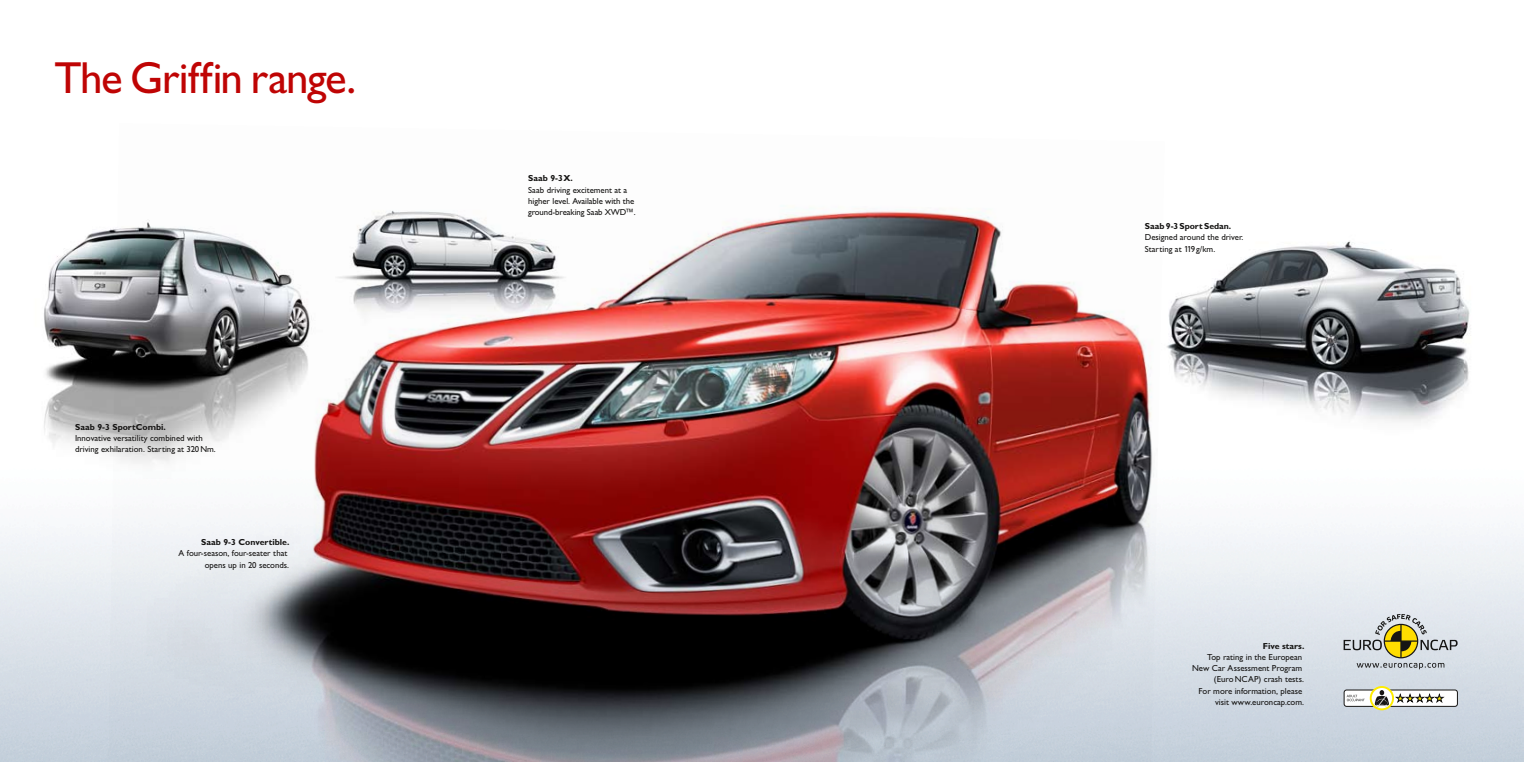
<style>
.page{position:relative;width:1524px;height:762px;background:#fff}
.page>*{position:absolute;margin:0;border:0;box-sizing:border-box;transform-origin:0 0}
.t1{font:45px "Gill Sans For Saab";letter-spacing:-.03em;color:#bf0404}
.t2{font:8.75px/11.2px "Gill Sans For Saab";color:#161514}
.t3{font:700 8.75px "Gill Sans For Saab";color:#161514}
</style>
<div class="page">
<img style="left:0;top:527px;width:1524px;height:235px">
<div style="left:1344px;top:690px;width:113px;height:16px;background:#fff;border-radius:3px"></div>
<div style="left:1343px;top:690px;width:114px;height:17px;border:1px solid #161514;border-radius:3px"></div>
<svg style="left:1346px;top:695px;width:18px;height:6px"></svg>
<svg style="left:1370px;top:687px;width:23px;height:22px"></svg>
<svg style="left:1372px;top:690px;width:71px;height:19px"></svg>
<div style="left:1369px;top:686px;width:25px;height:24px;border:2px solid #ffed00;border-radius:50%"></div>
<svg style="left:1356px;top:663px;width:88px;height:6px"></svg>
<svg style="left:1384px;top:624px;width:33px;height:34px"></svg>
<div style="left:1383px;top:624px;width:35px;height:34px;border:1px solid #161514;border-radius:50%"></div>
<hr style="left:1400px;top:624px;width:1px;height:34px;background:#161514">
<svg style="left:1343px;top:614px;width:114px;height:37px;background:#bfbfaa"></svg>
<img style="left:108px;top:210px;width:1056px;height:552px">
<img style="left:44px;top:212px;width:283px;height:279px">
<img style="left:1155px;top:213px;width:315px;height:223px">
<h1 class="t1" style="left:54px;top:52px;width:303px">The Griffin range.</h1>
<p class="t3" style="left:75px;top:422px;width:92px">Saab 9-3 SportCombi.</p>
<p class="t2" style="left:75px;top:433px;width:142px">Innovative versatility combined with driving exhilaration. Starting at 320Nm.</p>
<p class="t3" style="left:201px;top:537px;width:90px">Saab 9-3 Convertible.</p>
<p class="t2" style="left:179px;top:548px;width:112px;text-align:right">A four-season, four-seater that opens up in 20 seconds.</p>
<p class="t3" style="left:528px;top:173px;width:46px">Saab 9-3X.</p>
<p class="t2" style="left:528px;top:184px;width:109px">Saab driving excitement at a higher level. Available with the ground-breaking Saab XWD™.</p>
<p class="t3" style="left:1144px;top:221px;width:88px">Saab 9-3 Sport Sedan.</p>
<p class="t2" style="left:1144px;top:232px;width:100px">Designed around the driver.<br>Starting at 119 g/km.</p>
<p class="t3" style="left:1263px;top:640px;width:43px">Five stars.</p>
<p class="t2" style="left:1192px;top:651px;width:113px;text-align:right">Top rating in the European<br>New Car Assessment Program (EuroNCAP) crash tests.<br>For more information, please visit www.euroncap.com.</p>
</div>
